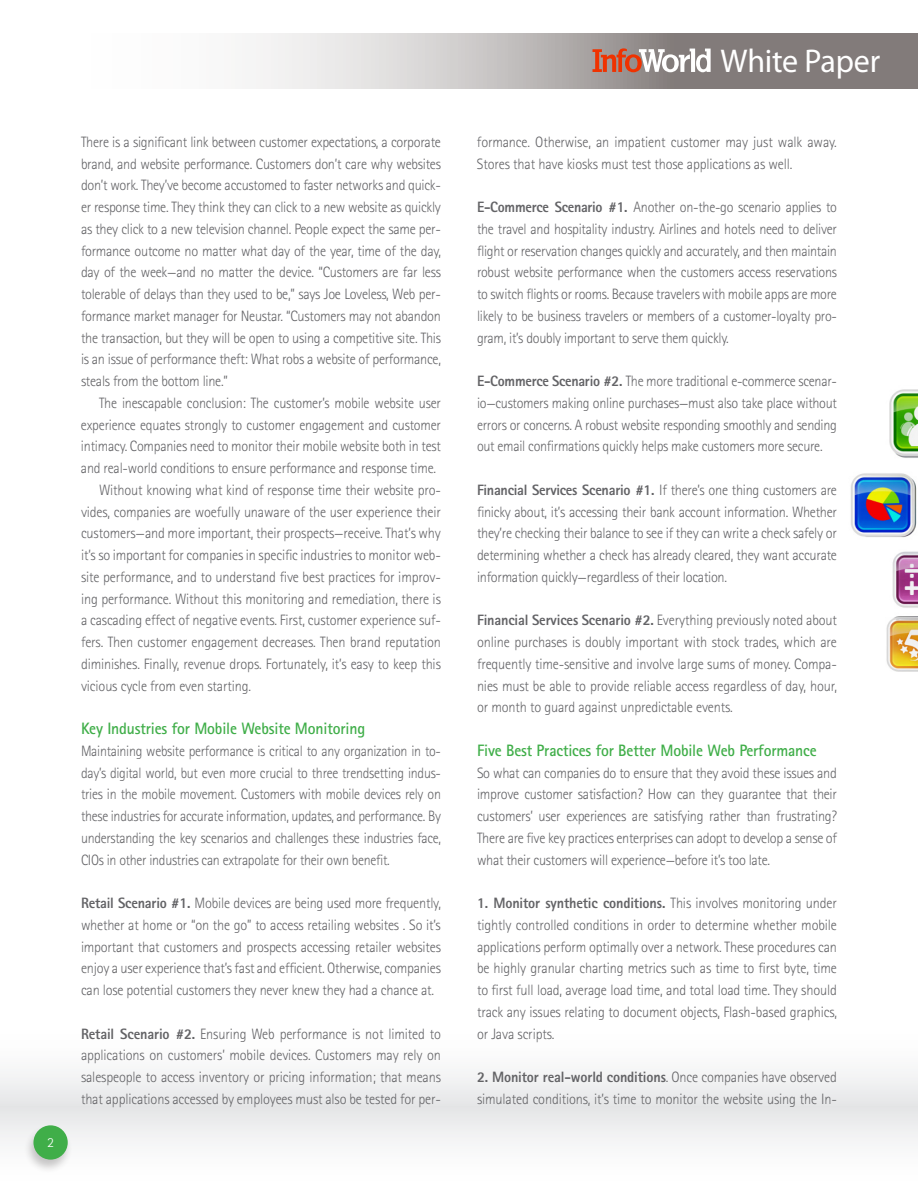
<style>
.page{position:relative;width:918px;height:1188px;background:#fff}
.page>*{position:absolute;margin:0;border:0;box-sizing:border-box;transform-origin:0 0}
.t1{font:33px "Myriad Pro";letter-spacing:-.01em;color:#fff}
.t2{font:700 16.5px "Rotis Sans Serif";letter-spacing:-.01em;color:#40ae49;scale:.95 1}
.t3{font:300 15px/21.8px "Rotis Sans Serif";letter-spacing:-.01em;color:#636366;text-align:justify;scale:.95 1}
.t4{font:300 15px/21.8px "Rotis Sans Serif";letter-spacing:-.01em;color:#636366;text-align:justify;scale:.94 1}
.t5{font:300 15px/21.8px "Rotis Sans Serif";letter-spacing:-.01em;color:#636366;text-align:justify;scale:.93 1}
.t6{font:300 13.8px "Rotis Sans Serif";color:#fff;scale:1.06 1}
.s1{font-weight:800}
</style>
<div class="page">
<div style="left:0;top:1026px;width:918px;height:82px;background:linear-gradient(to bottom,#fff,#e8e8ea)"></div>
<div style="left:0;top:1106px;width:918px;height:82px;background:linear-gradient(to bottom,#e7e7e9,#fff)"></div>
<svg style="left:256px;top:33px;width:662px;height:55px;background:#b1adac"></svg>
<img style="left:851px;top:389px;width:67px;height:283px">
<svg style="left:592px;top:48px;width:119px;height:24px"></svg>
<div style="left:23px;top:1124px;width:50px;height:50px;background:#231f20;opacity:.25"></div>
<div style="left:33px;top:1125px;width:35px;height:35px;background:#40ae49;border-radius:50%"></div>
<p class="t6" style="left:47px;top:1134px;width:8px">2</p>
<p class="t3" style="left:81px;top:131px;width:381px">There is a significant link between customer expectations, a corporate brand, and website performance. Customers don’t care why websites don’t work. They’ve become accustomed to faster networks and quick&shy;er response time. They think they can click to a new website as quickly as they click to a new television channel. People expect the same per&shy;formance outcome no matter what day of the year, time of the day, day of the week—and no matter the device. “Customers are far less tolerable of delays than they used to be,” says Joe Loveless, Web per&shy;formance market manager for Neustar. “Customers may not abandon the transaction, but they will be open to using a competitive site. This is an issue of performance theft: What robs a website of performance, steals from the bottom line.”</p>
<p class="t4" style="left:99px;top:392px;width:365px">The inescapable conclusion: The customer’s mobile website user</p>
<p class="t4" style="left:81px;top:414px;width:384px">experience equates strongly to customer engagement and customer</p>
<p class="t4" style="left:81px;top:435px;width:384px">intimacy. Companies need to monitor their mobile website both in test</p>
<p class="t4" style="left:81px;top:457px;width:379px">and real-world conditions to ensure performance and response time.</p>
<p class="t3" style="left:99px;top:479px;width:361px">Without knowing what kind of response time their website pro-</p>
<p class="t3" style="left:81px;top:501px;width:380px">vides, companies are woefully unaware of the user experience their</p>
<p class="t3" style="left:81px;top:522px;width:380px">customers—and more important, their prospects—receive. That’s why</p>
<p class="t3" style="left:81px;top:544px;width:380px">it’s so important for companies in specific industries to monitor web-</p>
<p class="t3" style="left:81px;top:566px;width:380px">site performance, and to understand five best practices for improv-</p>
<p class="t3" style="left:81px;top:588px;width:380px">ing performance. Without this monitoring and remediation, there is</p>
<p class="t3" style="left:81px;top:609px;width:380px">a cascading effect of negative events. First, customer experience suf-</p>
<p class="t3" style="left:81px;top:631px;width:380px">fers. Then customer engagement decreases. Then brand reputation</p>
<p class="t3" style="left:81px;top:653px;width:380px">diminishes. Finally, revenue drops. Fortunately, it’s easy to keep this</p>
<p class="t3" style="left:81px;top:675px;width:181px">vicious cycle from even starting.</p>
<p class="t2" style="left:81px;top:718px;width:301px">Key Industries for Mobile Website Monitoring</p>
<p class="t5" style="left:81px;top:740px;width:389px">Maintaining website performance is critical to any organization in to&shy;day’s digital world, but even more crucial to three trendsetting indus&shy;tries in the mobile movement. Customers with mobile devices rely on these industries for accurate information, updates, and performance. By understanding the key scenarios and challenges these industries face, CIOs in other industries can extrapolate for their own benefit.</p>
<p class="t3" style="left:81px;top:892px;width:380px"><span class="s1">Retail Scenario #1.</span> Mobile devices are being used more frequently, whether at home or “on the go” to access retailing websites . So it’s important that customers and prospects accessing retailer websites enjoy a user experience that’s fast and efficient. Otherwise, companies can lose potential customers they never knew they had a chance at.</p>
<p class="t3" style="left:81px;top:1023px;width:380px"><span class="s1">Retail Scenario #2.</span> Ensuring Web performance is not limited to applications on customers’ mobile devices. Customers may rely on salespeople to access inventory or pricing information; that means that applications accessed by employees must also be tested for per-</p>
<h1 class="t1" style="left:721px;top:41px;width:161px">White Paper</h1>
<p class="t3" style="left:477px;top:131px;width:380px">formance. Otherwise, an impatient customer may just walk away.<br>Stores that have kiosks must test those applications as well.</p>
<p class="t4" style="left:477px;top:196px;width:385px"><span class="s1">E-Commerce Scenario #1.</span> Another on-the-go scenario applies to the travel and hospitality industry. Airlines and hotels need to deliver flight or reservation changes quickly and accurately, and then maintain robust website performance when the customers access reservations to switch flights or rooms. Because travelers with mobile apps are more likely to be business travelers or members of a customer-loyalty pro&shy;gram, it’s doubly important to serve them quickly.</p>
<p class="t4" style="left:477px;top:370px;width:384px"><span class="s1">E-Commerce Scenario #2.</span> The more traditional e-commerce scenar&shy;io—customers making online purchases—must also take place without errors or concerns. A robust website responding smoothly and sending out email confirmations quickly helps make customers more secure.</p>
<p class="t3" style="left:477px;top:479px;width:380px"><span class="s1">Financial Services Scenario #1.</span> If there’s one thing customers are finicky about, it’s accessing their bank account information. Whether they’re checking their balance to see if they can write a check safely or determining whether a check has already cleared, they want accurate information quickly—regardless of their location.</p>
<p class="t3" style="left:477px;top:609px;width:380px"><span class="s1">Financial Services Scenario #2.</span> Everything previously noted about online purchases is doubly important with stock trades, which are frequently time-sensitive and involve large sums of money. Compa&shy;nies must be able to provide reliable access regardless of day, hour, or month to guard against unpredictable events.</p>
<p class="t2" style="left:477px;top:740px;width:359px">Five Best Practices for Better Mobile Web Performance</p>
<p class="t3" style="left:477px;top:762px;width:380px">So what can companies do to ensure that they avoid these issues and improve customer satisfaction? How can they guarantee that their customers’ user experiences are satisfying rather than frustrating?<br>There are five key practices enterprises can adopt to develop a sense of what their customers will experience—before it’s too late.</p>
<p class="t3" style="left:477px;top:892px;width:380px"><span class="s1">1. Monitor synthetic conditions.</span> This involves monitoring under tightly controlled conditions in order to determine whether mobile applications perform optimally over a network. These procedures can be highly granular charting metrics such as time to first byte, time to first full load, average load time, and total load time. They should track any issues relating to document objects, Flash-based graphics, or Java scripts.</p>
<p class="t3" style="left:477px;top:1066px;width:380px"><span class="s1">2. Monitor real-world conditions</span>. Once companies have observed simulated conditions, it’s time to monitor the website using the In-</p>
</div>
